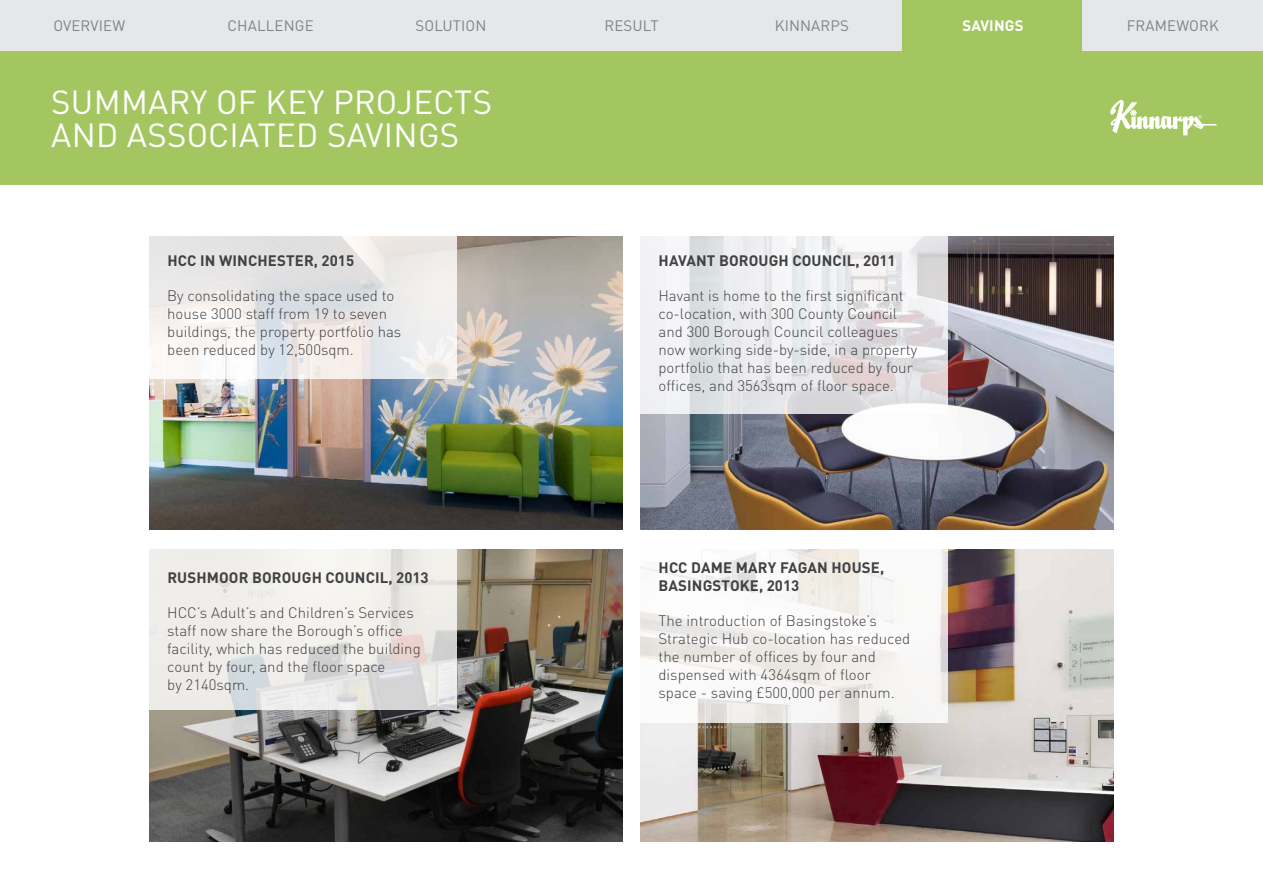
<style>
.page{position:relative;width:1263px;height:893px;background:#fff}
.page>*{position:absolute;margin:0;border:0;box-sizing:border-box;transform-origin:0 0}
.t1{font:33px/33px "DIN Pro";letter-spacing:.01em;color:#fff}
.t2{font:300 15px/18px "DIN Pro";color:#414042}
.t3{font:700 15px/18px "DIN Pro";letter-spacing:.01em;color:#414042}
.t4{font:15px "DIN Pro";letter-spacing:.01em;color:#808285}
.t5{font:700 15px "DIN Pro";letter-spacing:.01em;color:#fff}
</style>
<div class="page">
<div style="left:361px;top:0;width:180px;height:51px;background:#e6e7e8"></div>
<div style="left:541px;top:0;width:181px;height:60px;background:#e6e7e8"></div>
<div style="left:722px;top:0;width:180px;height:51px;background:#e6e7e8"></div>
<div style="left:903px;top:0;width:180px;height:60px;background:#a4c660"></div>
<div style="left:1082px;top:0;width:181px;height:51px;background:#e6e7e8"></div>
<div style="left:180px;top:0;width:181px;height:51px;background:#e6e7e8"></div>
<div style="left:0;top:0;width:180px;height:51px;background:#e6e7e8"></div>
<div style="left:0;top:51px;width:1263px;height:133px;background:#a4c660"></div>
<svg style="left:1110px;top:100px;width:107px;height:35px"></svg>
<img style="left:149px;top:237px;width:473px;height:292px">
<img style="left:149px;top:550px;width:473px;height:292px">
<img style="left:640px;top:237px;width:474px;height:292px">
<img style="left:640px;top:550px;width:474px;height:292px">
<svg style="left:149px;top:237px;width:308px;height:142px"></svg>
<svg style="left:149px;top:550px;width:308px;height:160px;background:#ebeae7"></svg>
<svg style="left:640px;top:549px;width:308px;height:174px;fill:#f7f7f6"></svg>
<svg style="left:640px;top:237px;width:308px;height:177px"></svg>
<p class="t4" style="left:53px;top:14px;width:73px">OVERVIEW</p>
<p class="t4" style="left:228px;top:14px;width:88px">CHALLENGE</p>
<p class="t4" style="left:416px;top:14px;width:72px">SOLUTION</p>
<p class="t4" style="left:604px;top:14px;width:56px">RESULT</p>
<p class="t4" style="left:775px;top:14px;width:76px">KINNARPS</p>
<p class="t5" style="left:962px;top:13px;width:63px">SAVINGS</p>
<p class="t4" style="left:1127px;top:14px;width:94px">FRAMEWORK</p>
<h1 class="t1" style="left:51px;top:82px;width:442px">SUMMARY OF KEY PROJECTS<br>AND ASSOCIATED SAVINGS</h1>
<p class="t3" style="left:167px;top:250px;width:188px">HCC IN WINCHESTER, 2015</p>
<p class="t2" style="left:167px;top:285px;width:236px">By consolidating the space used to house 3000 staff from 19 to seven buildings, the property portfolio has been reduced by 12,500sqm.</p>
<p class="t3" style="left:167px;top:567px;width:263px">RUSHMOOR BOROUGH COUNCIL, 2013</p>
<p class="t2" style="left:167px;top:603px;width:255px">HCC’s Adult’s and Children’s Services staff now share the Borough’s office facility, which has reduced the building count by four, and the floor space<br>by 2140sqm.</p>
<p class="t3" style="left:658px;top:250px;width:239px">HAVANT BOROUGH COUNCIL, 2011</p>
<p class="t2" style="left:658px;top:285px;width:260px">Havant is home to the first significant co-location, with 300 County Council and 300 Borough Council colleagues now working side-by-side, in a property portfolio that has been reduced by four offices, and 3563sqm of floor space.</p>
<p class="t3" style="left:658px;top:557px;width:227px">HCC DAME MARY FAGAN HOUSE,<br>BASINGSTOKE, 2013</p>
<p class="t2" style="left:658px;top:610px;width:253px">The introduction of Basingstoke’s Strategic Hub co-location has reduced the number of offices by four and dispensed with 4364sqm of floor space - saving £500,000 per annum.</p>
</div>
